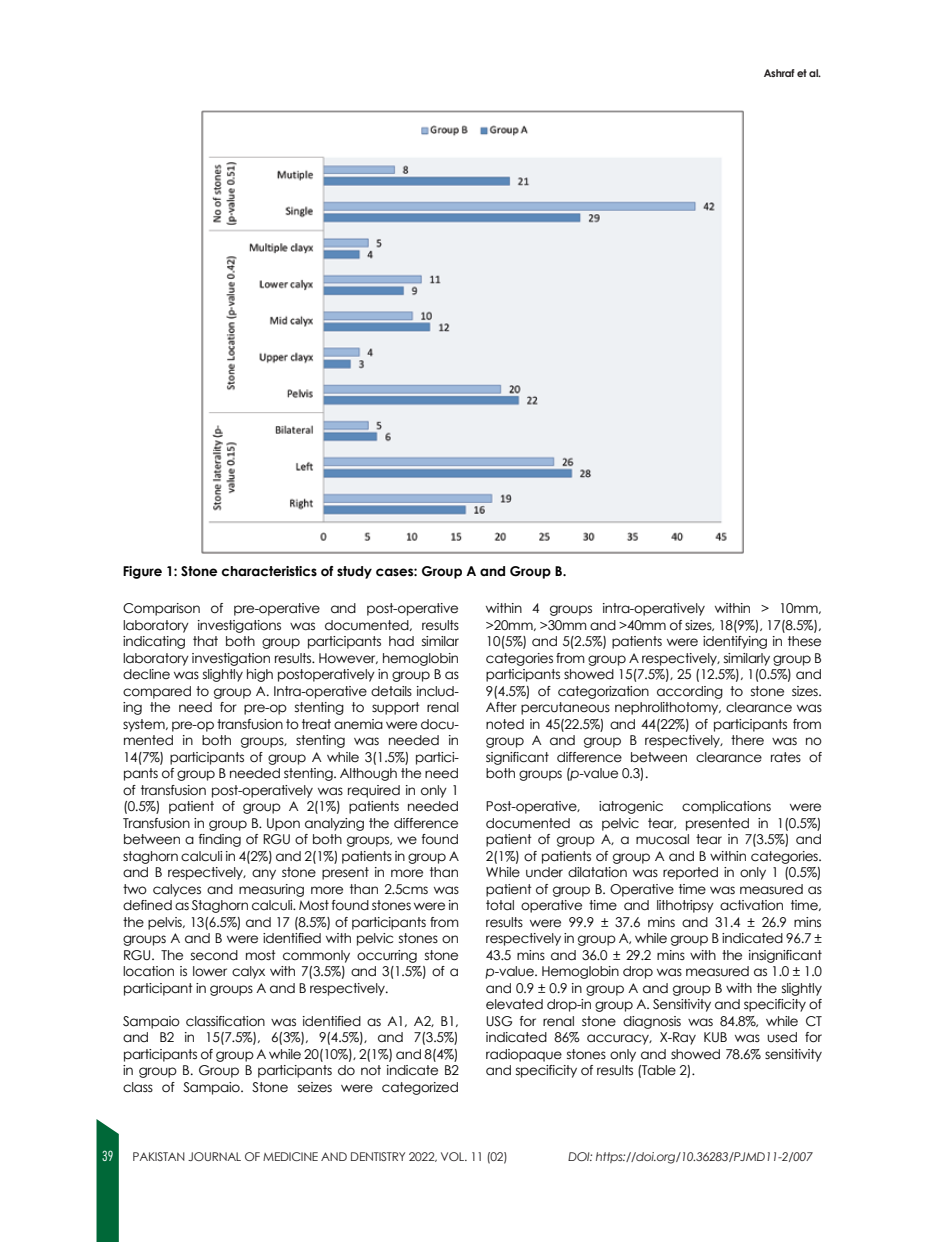
<style>
.page{position:relative;width:945px;height:1242px;background:#fff}
.page>*{position:absolute;margin:0;border:0;box-sizing:border-box;transform-origin:0 0}
.t1{font:13.5px/16.5px "Century Gothic";letter-spacing:-.02em;color:#000;text-align:justify}
.t2{font:700 13.5px "Century Gothic";color:#000}
.t3{font:300 condensed 13.5px "Futura Std";color:#fff}
.t4{font:12px "Century Gothic";letter-spacing:-.02em;color:#231f20}
.t5{font:italic 12px "Century Gothic";letter-spacing:-.02em;color:#231f20}
.t6{font:700 10.5px "Century Gothic";letter-spacing:-.02em;color:#231f20}
.s1{font-style:italic}
</style>
<div class="page">
<svg style="left:97px;top:1119px;width:22px;height:123px;background:#117245"></svg>
<img style="left:201px;top:110px;width:543px;height:444px">
<p class="t2" style="left:123px;top:562px;width:445px">Figure 1: Stone characteristics of study cases: Group A and Group B.</p>
<p class="t6" style="left:764px;top:67px;width:59px">Ashraf et al.</p>
<p class="t1" style="left:123px;top:600px;width:338px">Comparison of pre-operative and post-operative laboratory investigations was documented, results indicating that both group participants had similar laboratory investigation results. However, hemoglobin decline was slightly high postoperatively in group B as compared to group A. Intra-operative details includ&shy;ing the need for pre-op stenting to support renal system, pre-op transfusion to treat anemia were docu&shy;mented in both groups, stenting was needed in 14(7%) participants of group A while 3(1.5%) partici&shy;pants of group B needed stenting. Although the need of transfusion post-operatively was required in only 1 (0.5%) patient of group A 2(1%) patients needed Transfusion in group B. Upon analyzing the difference between a finding of RGU of both groups, we found staghorn calculi in 4(2%) and 2(1%) patients in group A and B respectively, any stone present in more than two calyces and measuring more than 2.5cms was defined as Staghorn calculi. Most found stones were in the pelvis, 13(6.5%) and 17 (8.5%) of participants from groups A and B were identified with pelvic stones on RGU. The second most commonly occurring stone location is lower calyx with 7(3.5%) and 3(1.5%) of a participant in groups A and B respectively.</p>
<p class="t1" style="left:123px;top:1012px;width:337px">Sampaio classification was identified as A1, A2, B1, and B2 in 15(7.5%), 6(3%), 9(4.5%), and 7(3.5%) participants of group A while 20(10%), 2(1%) and 8(4%) in group B. Group B participants do not indicate B2 class of Sampaio. Stone seizes were categorized</p>
<p class="t1" style="left:486px;top:600px;width:337px">within 4 groups intra-operatively within &gt; 10mm, &gt;20mm, &gt;30mm and &gt;40mm of sizes, 18(9%), 17(8.5%), 10(5%) and 5(2.5%) patients were identifying in these categories from group A respectively, similarly group B participants showed 15(7.5%), 25 (12.5%), 1(0.5%) and 9(4.5%) of categorization according to stone sizes.<br>After percutaneous nephrolithotomy, clearance was noted in 45(22.5%) and 44(22%) of participants from group A and group B respectively, there was no significant difference between clearance rates of both groups (<span class="s1">p</span>-value 0.3).</p>
<p class="t1" style="left:486px;top:798px;width:96px">Post-operative,</p>
<p class="t1" style="left:599px;top:798px;width:66px">iatrogenic</p>
<p class="t1" style="left:682px;top:798px;width:91px">complications</p>
<p class="t1" style="left:486px;top:798px;width:338px;text-indent:304px">were documented as pelvic tear, presented in 1(0.5%) patient of group A, a mucosal tear in 7(3.5%) and 2(1%) of patients of group A and B within categories.<br>While under dilatation was reported in only 1 (0.5%) patient of group B. Operative time was measured as total operative time and lithotripsy activation time, results were 99.9 ± 37.6 mins and 31.4 ± 26.9 mins respectively in group A, while group B indicated 96.7 ± 43.5 mins and 36.0 ± 29.2 mins with the insignificant <span class="s1">p</span>-value. Hemoglobin drop was measured as 1.0 ± 1.0 and 0.9 ± 0.9 in group A and group B with the slightly elevated drop-in group A. Sensitivity and specificity of USG for renal stone diagnosis was 84.8%, while CT indicated 86% accuracy, X-Ray KUB was used for radiopaque stones only and showed 78.6% sensitivity and specificity of results (Table 2).</p>
<p class="t3" style="left:102px;top:1148px;width:13px">39</p>
<p class="t4" style="left:133px;top:1149px;width:377px">PAKISTAN JOURNAL OF MEDICINE AND DENTISTRY 2022, VOL. 11 (02)</p>
<p class="t5" style="left:568px;top:1149px;width:246px">DOI: https://doi.org/10.36283/PJMD11-2/007</p>
</div>
